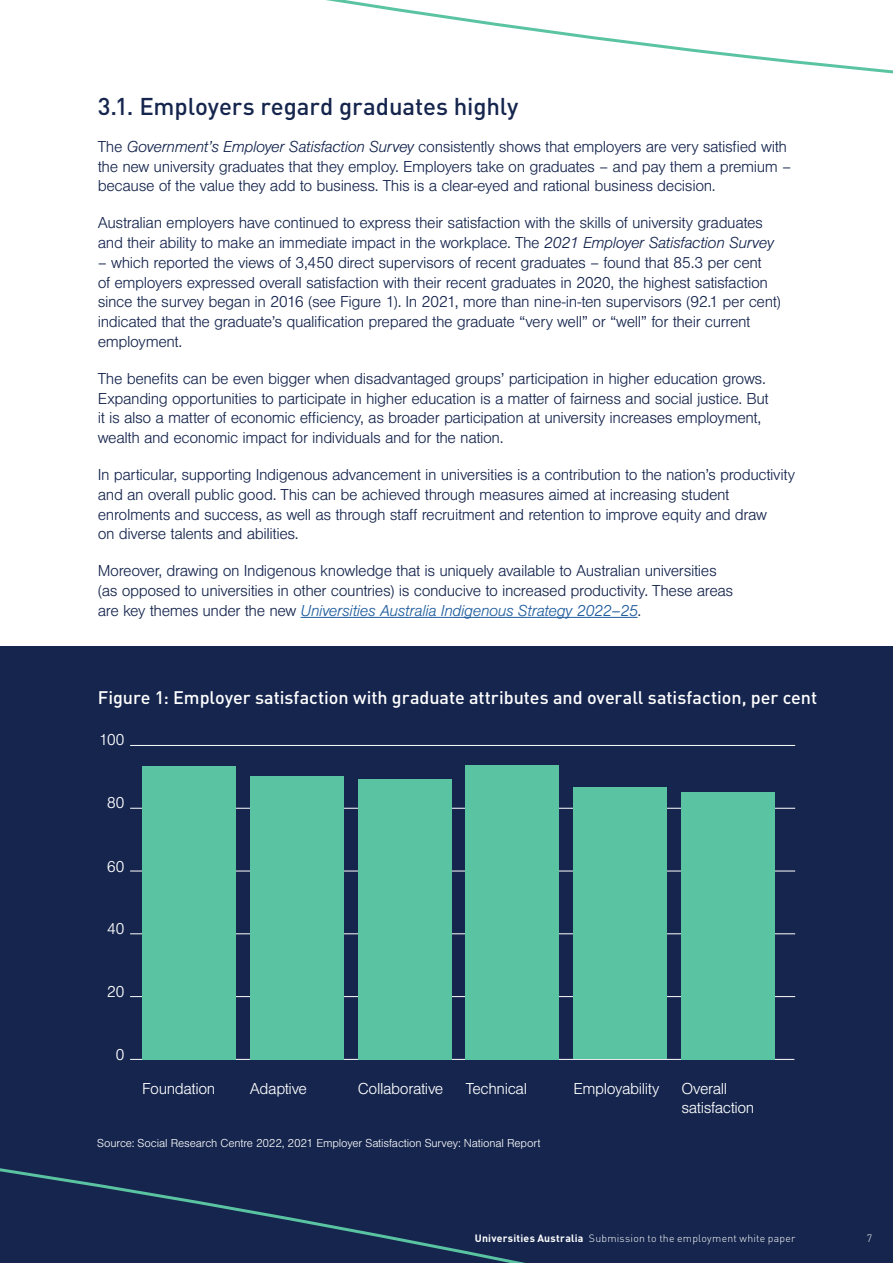
<style>
.page{position:relative;width:893px;height:1263px;background:#fff}
.page>*{position:absolute;margin:0;border:0;box-sizing:border-box;transform-origin:0 0}
.t1{font:500 24px "DIN";letter-spacing:-.005em;color:#15254d}
.t2{font:500 18px "DIN";letter-spacing:-.005em;color:#fff}
.t3{font:300 16.5px/19.8px "Nimbus San";letter-spacing:-.025em;color:#15254d}
.t4{font:300 16.5px/19.8px "Nimbus San";letter-spacing:-.025em;color:#fff}
.t5{font:300 12px "Nimbus San";letter-spacing:-.01em;color:#fff}
.t6{font:300 10.5px "DIN";letter-spacing:.02em;color:#fff}
.s1{font-style:italic}
.s2{font-style:italic;color:#215e9e}
.s3{font-weight:700}
</style>
<div class="page">
<svg style="left:326px;top:0;width:567px;height:74px"></svg>
<div style="left:0;top:646px;width:893px;height:617px;background:#15254d"></div>
<hr style="left:301px;top:617px;width:337px;height:1px;background:#215e9e">
<hr style="left:130px;top:1059px;width:664px;height:1px;background:#fff">
<hr style="left:130px;top:996px;width:665px;height:1px;background:#fff">
<hr style="left:130px;top:933px;width:665px;height:1px;background:#fff">
<hr style="left:130px;top:871px;width:665px;height:1px;background:#fff">
<hr style="left:130px;top:808px;width:665px;height:1px;background:#fff">
<hr style="left:130px;top:745px;width:665px;height:1px;background:#fff">
<div style="left:681px;top:792px;width:94px;height:267px;background:#5ac4a2"></div>
<div style="left:574px;top:787px;width:93px;height:272px;background:#5ac4a2"></div>
<div style="left:466px;top:765px;width:93px;height:294px;background:#5ac4a2"></div>
<div style="left:358px;top:779px;width:93px;height:280px;background:#5ac4a2"></div>
<div style="left:250px;top:776px;width:93px;height:283px;background:#5ac4a2"></div>
<div style="left:142px;top:766px;width:94px;height:293px;background:#5ac4a2"></div>
<svg style="left:0;top:1168px;width:525px;height:95px"></svg>
<h1 class="t1" style="left:98px;top:91px;width:422px">3.1. Employers regard graduates highly</h1>
<p class="t3" style="left:98px;top:137px;width:695px">The <span class="s1">Government’s Employer Satisfaction Survey</span> consistently shows that employers are very satisfied with the new university graduates that they employ. Employers take on graduates – and pay them a premium – because of the value they add to business. This is a clear-eyed and rational business decision.</p>
<p class="t3" style="left:98px;top:213px;width:678px">Australian employers have continued to express their satisfaction with the skills of university graduates and their ability to make an immediate impact in the workplace. The <span class="s1">2021 Employer Satisfaction Survey</span></p>
<p class="t3" style="left:98px;top:253px;width:685px">– which reported the views of 3,450 direct supervisors of recent graduates – found that 85.3 per cent<br>of employers expressed overall satisfaction with their recent graduates in 2020, the highest satisfaction since the survey began in 2016 (see Figure 1). In 2021, more than nine-in-ten supervisors (92.1 per cent) indicated that the graduate’s qualification prepared the graduate “very well” or “well” for their current employment.</p>
<p class="t3" style="left:98px;top:369px;width:672px">The benefits can be even bigger when disadvantaged groups’ participation in higher education grows.<br>Expanding opportunities to participate in higher education is a matter of fairness and social justice. But it is also a matter of economic efficiency, as broader participation at university increases employment, wealth and economic impact for individuals and for the nation.</p>
<p class="t3" style="left:98px;top:465px;width:699px">In particular, supporting Indigenous advancement in universities is a contribution to the nation’s productivity and an overall public good. This can be achieved through measures aimed at increasing student enrolments and success, as well as through staff recruitment and retention to improve equity and draw<br>on diverse talents and abilities.</p>
<p class="t3" style="left:98px;top:561px;width:637px">Moreover, drawing on Indigenous knowledge that is uniquely available to Australian universities (as opposed to universities in other countries) is conducive to increased productivity. These areas are key themes under the new <span class="s2">Universities Australia Indigenous Strategy 2022–25</span>.</p>
<p class="t2" style="left:98px;top:686px;width:721px">Figure 1: Employer satisfaction with graduate attributes and overall satisfaction, per cent</p>
<p class="t4" style="left:99px;top:730px;width:28px">100</p>
<p class="t4" style="left:107px;top:793px;width:20px">80</p>
<p class="t4" style="left:107px;top:857px;width:20px">60</p>
<p class="t4" style="left:107px;top:919px;width:19px">40</p>
<p class="t4" style="left:107px;top:982px;width:19px">20</p>
<p class="t4" style="left:116px;top:1045px;width:11px">0</p>
<p class="t4" style="left:142px;top:1079px;width:75px">Foundation</p>
<p class="t4" style="left:250px;top:1079px;width:59px">Adaptive</p>
<p class="t4" style="left:358px;top:1079px;width:87px">Collaborative</p>
<p class="t4" style="left:466px;top:1079px;width:63px">Technical</p>
<p class="t4" style="left:573px;top:1079px;width:87px">Employability</p>
<p class="t4" style="left:681px;top:1079px;width:75px">Overall satisfaction</p>
<p class="t5" style="left:97px;top:1137px;width:445px">Source: Social Research Centre 2022, 2021 Employer Satisfaction Survey: National Report</p>
<p class="t6" style="left:475px;top:1231px;width:322px"><span class="s3">Universities Australia</span> Submission to the employment white paper</p>
<p class="t6" style="left:867px;top:1231px;width:7px">7</p>
</div>
